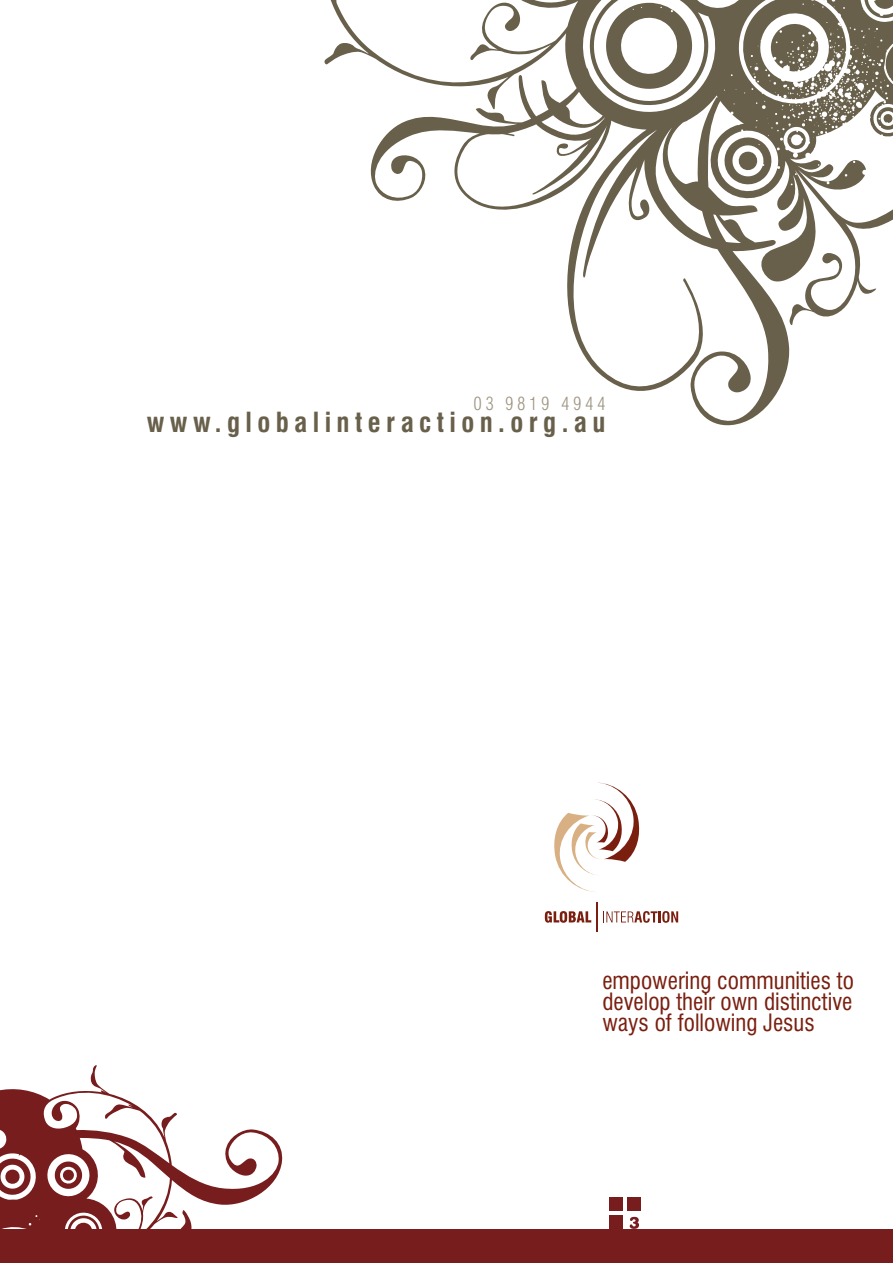
<style>
.page{position:relative;width:893px;height:1263px;background:#fff}
.page>*{position:absolute;margin:0;border:0;box-sizing:border-box;transform-origin:0 0}
.t1{font:700 condensed 27px "Swiss 721 BT";letter-spacing:.2em;color:#68604b}
.t2{font:condensed 23.25px/21px "Swiss 721 BT";color:#7a1f10;text-align:justify}
.t3{font:300 condensed 18px "Swiss 721 BT";letter-spacing:.2em;color:#9e9683}
</style>
<div class="page">
<div style="left:599px;top:1229px;width:294px;height:34px;background:#771d1e"></div>
<svg style="left:545px;top:911px;width:46px;height:12px"></svg>
<svg style="left:597px;top:902px;width:81px;height:29px"></svg>
<svg style="left:554px;top:782px;width:86px;height:110px"></svg>
<div style="left:610px;top:1197px;width:13px;height:13px;background:#771d1e"></div>
<div style="left:627px;top:1197px;width:13px;height:13px;background:#771d1e"></div>
<div style="left:610px;top:1216px;width:13px;height:13px;background:#771d1e"></div>
<svg style="left:629px;top:1217px;width:10px;height:12px"></svg>
<div style="left:0;top:1229px;width:599px;height:34px;background:#771d1e"></div>
<svg style="left:324px;top:0;width:569px;height:426px"></svg>
<svg style="left:0;top:1065px;width:283px;height:164px"></svg>
<p class="t3" style="left:473px;top:392px;width:134px">03 9819 4944</p>
<p class="t1" style="left:147px;top:406px;width:460px">www.globalinteraction.org.au</p>
<p class="t2" style="left:602px;top:970px;width:253px">empowering communities to develop their own distinctive ways of following Jesus</p>
</div>
